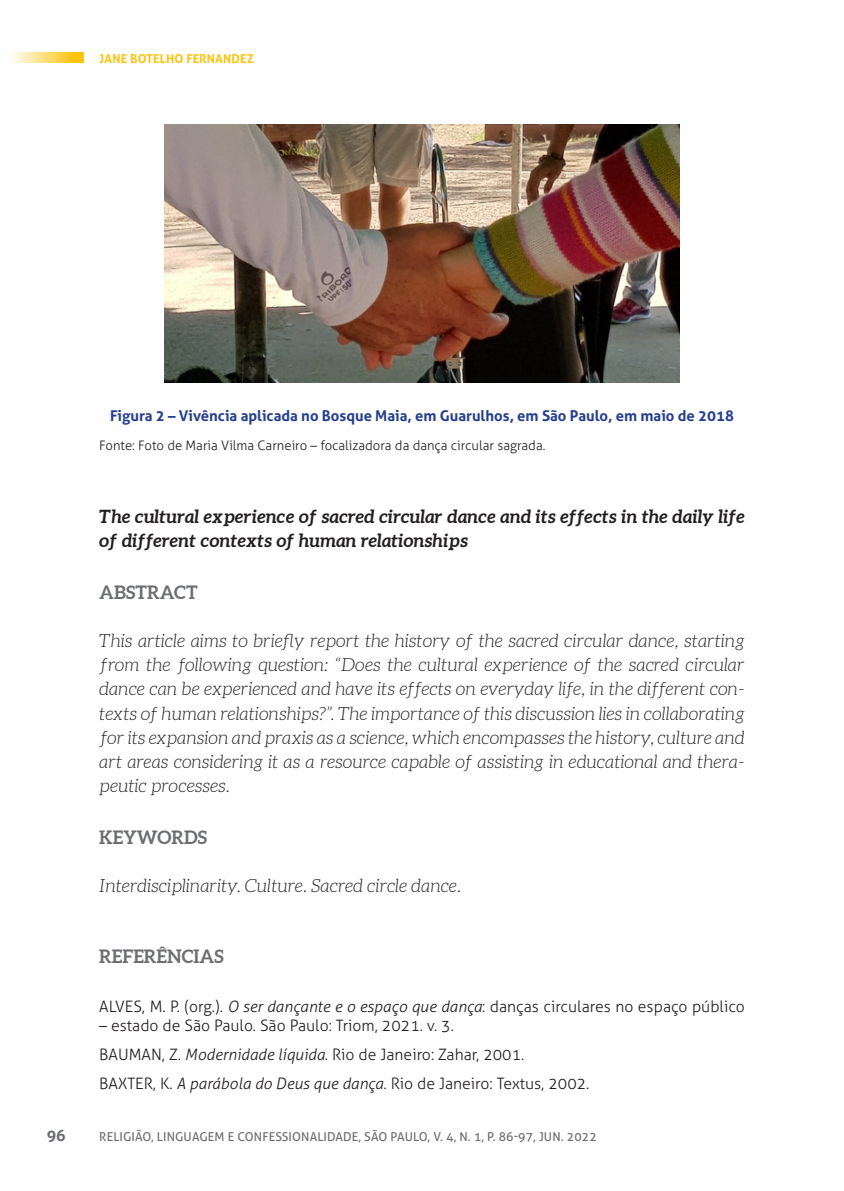
<style>
.page{position:relative;width:844px;height:1191px;background:#fff}
.page>*{position:absolute;margin:0;border:0;box-sizing:border-box;transform-origin:0 0}
.t1{font:italic 300 18.38px/24.2px "Aleo";color:#231f20;text-align:justify}
.t2{font:italic 700 18.38px/24.2px "Aleo";color:#231f20}
.t3{font:700 18.38px "Aleo";color:#6c6d70}
.t4{font:300 15.75px/29.2px "Aller";color:#231f20}
.t5{font:700 15.75px "Aller";color:#6c6d70}
.t6{font:700 14.88px "Aller";color:#253f8e}
.t7{font:300 13.12px "Aller";color:#231f20}
.t8{font:12.25px "Aller";letter-spacing:.01em;color:#6c6d70}
.t9{font:700 12.25px "Aller";letter-spacing:.01em;color:#fec40e}
.s1{font-style:italic}
</style>
<div class="page">
<svg style="left:13px;top:52px;width:71px;height:11px"></svg>
<img style="left:164px;top:124px;width:515px;height:259px">
<p class="t9" style="left:99px;top:51px;width:156px">Jane Botelho Fernandez</p>
<p class="t6" style="left:110px;top:407px;width:625px">Figura 2 – Vivência aplicada no Bosque Maia, em Guarulhos, em São Paulo, em maio de 2018</p>
<p class="t7" style="left:99px;top:438px;width:447px">Fonte: Foto de Maria Vilma Carneiro – focalizadora da dança circular sagrada.</p>
<p class="t2" style="left:99px;top:504px;width:646px">The cultural experience of sacred circular dance and its effects in the daily life of different contexts of human relationships</p>
<p class="t3" style="left:99px;top:581px;width:100px">ABSTRACT</p>
<p class="t1" style="left:99px;top:628px;width:646px">This article aims to briefly report the history of the sacred circular dance, starting from the following question: “Does the cultural experience of the sacred circular dance can be experienced and have its effects on everyday life, in the different con&shy;texts of human relationships?”. The importance of this discussion lies in collaborating for its expansion and praxis as a science, which encompasses the history, culture and art areas considering it as a resource capable of assisting in educational and thera&shy;peutic processes.</p>
<p class="t3" style="left:99px;top:826px;width:109px">KEYWORDS</p>
<p class="t1" style="left:99px;top:873px;width:363px">Interdisciplinarity. Culture. Sacred circle dance.</p>
<p class="t3" style="left:99px;top:946px;width:126px">REFERÊNCIAS</p>
<p class="t4" style="left:99px;top:991px;width:646px">ALVES, M. P. (org.). <span class="s1">O ser dançante e o espaço que dança</span>: danças circulares no espaço público</p>
<p class="t4" style="left:99px;top:1010px;width:491px">– estado de São Paulo. São Paulo: Triom, 2021. v. 3.<br>BAUMAN, Z. <span class="s1">Modernidade líquida</span>. Rio de Janeiro: Zahar, 2001.<br>BAXTER, K. <span class="s1">A parábola do Deus que dança</span>. Rio de Janeiro: Textus, 2002.</p>
<p class="t5" style="left:47px;top:1126px;width:21px">96</p>
<p class="t8" style="left:99px;top:1129px;width:499px">RELIGIÃO, LINGUAGEM E CONFESSIONALIDADE, SÃO PAULO, V. 4, N. 1, P. 86-97, JUN. 2022</p>
</div>
